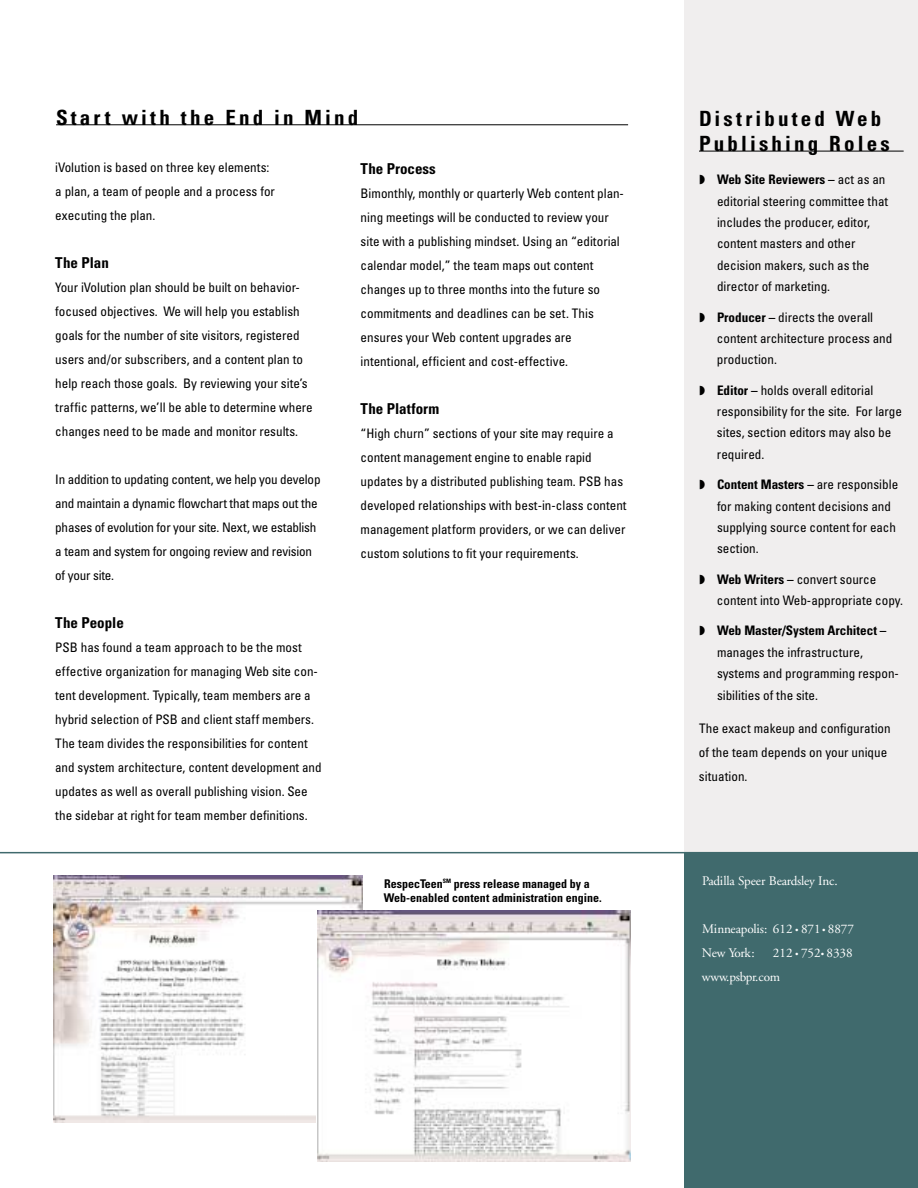
<style>
.page{position:relative;width:918px;height:1188px;background:#fff}
.page>*{position:absolute;margin:0;border:0;box-sizing:border-box;transform-origin:0 0}
.t1{font:700 condensed 21px/25.2px "Univers";letter-spacing:.15em;color:#000}
.t2{font:700 condensed 15px "Univers";color:#000}
.t3{font:condensed 13.2px/24px "Univers";color:#000}
.t4{font:13.2px/24px "Adobe Garamond";color:#fff}
.t5{font:13.2px "Adobe Garamond";letter-spacing:-.02em;color:#fff}
.t6{font:700 condensed 12px/14.4px "Univers";color:#000}
.s1{font-weight:700}
.s2{font-size:9px}
</style>
<div class="page">
<div style="left:684px;top:852px;width:234px;height:336px;background:#406a6d"></div>
<div style="left:684px;top:0;width:234px;height:852px;background:#f0eeee"></div>
<hr style="left:699px;top:151px;width:205px;height:1px;background:#000">
<hr style="left:0;top:852px;width:918px;height:1px;background:#406a6d">
<hr style="left:56px;top:125px;width:572px;height:1px;background:#000">
<img style="left:54px;top:875px;width:309px;height:247px">
<img style="left:317px;top:910px;width:314px;height:251px">
<h1 class="t1" style="left:56px;top:107px;width:304px">Start with the End in Mind</h1>
<p class="t3" style="left:55px;top:157px;width:221px">iVolution is based on three key elements: a plan, a team of people and a process for executing the plan.</p>
<p class="t2" style="left:55px;top:257px;width:55px">The Plan</p>
<p class="t3" style="left:55px;top:277px;width:259px">Your iVolution plan should be built on behavior&shy;focused objectives. We will help you establish goals for the number of site visitors, registered users and/or subscribers, and a content plan to help reach those goals. By reviewing your site’s traffic patterns, we’ll be able to determine where changes need to be made and monitor results.</p>
<p class="t3" style="left:55px;top:469px;width:267px">In addition to updating content, we help you develop and maintain a dynamic flowchart that maps out the phases of evolution for your site. Next, we establish a team and system for ongoing review and revision of your site.</p>
<p class="t2" style="left:55px;top:617px;width:70px">The People</p>
<p class="t3" style="left:55px;top:637px;width:268px">PSB has found a team approach to be the most effective organization for managing Web site con&shy;tent development. Typically, team members are a hybrid selection of PSB and client staff members.<br>The team divides the responsibilities for content and system architecture, content development and updates as well as overall publishing vision. See the sidebar at right for team member definitions.</p>
<p class="t2" style="left:361px;top:163px;width:77px">The Process</p>
<p class="t3" style="left:361px;top:182px;width:265px">Bimonthly, monthly or quarterly Web content plan&shy;ning meetings will be conducted to review your site with a publishing mindset. Using an “editorial calendar model,” the team maps out content changes up to three months into the future so commitments and deadlines can be set. This ensures your Web content upgrades are intentional, efficient and cost-effective.</p>
<p class="t2" style="left:361px;top:403px;width:80px">The Platform</p>
<p class="t3" style="left:361px;top:422px;width:267px">“High churn” sections of your site may require a content management engine to enable rapid updates by a distributed publishing team. PSB has developed relationships with best-in-class content management platform providers, or we can deliver custom solutions to fit your requirements.</p>
<p class="t6" style="left:384px;top:877px;width:219px">RespecTeen<sup>SM</sup> press release managed by a<br>Web-enabled content administration engine.</p>
<h1 class="t1" style="left:699px;top:108px;width:192px">Distributed Web<br>Publishing Roles</h1>
<p class="t3" style="left:717px;top:170px;width:173px;line-height:21.5px;text-indent:-18px">◗ <span class="s1">Web Site Reviewers –</span> act as an editorial steering committee that includes the producer, editor, content masters and other decision makers, such as the director of marketing.</p>
<p class="t3" style="left:717px;top:307px;width:177px;line-height:21.5px;text-indent:-18px">◗ <span class="s1">Producer –</span> directs the overall content architecture process and production.</p>
<p class="t3" style="left:717px;top:380px;width:187px;line-height:21.5px;text-indent:-18px">◗ <span class="s1">Editor –</span> holds overall editorial responsibility for the site. For large sites, section editors may also be required.</p>
<p class="t3" style="left:717px;top:475px;width:183px;line-height:21.5px;text-indent:-18px">◗ <span class="s1">Content Masters –</span> are responsible for making content decisions and supplying source content for each section.</p>
<p class="t3" style="left:717px;top:569px;width:187px;line-height:21.5px;text-indent:-18px">◗ <span class="s1">Web Writers –</span> convert source content into Web-appropriate copy.</p>
<p class="t3" style="left:717px;top:621px;width:183px;line-height:21.5px;text-indent:-18px">◗ <span class="s1">Web Master/System Architect – </span>manages the infrastructure, systems and programming respon&shy;sibilities of the site.</p>
<p class="t3" style="left:699px;top:717px;width:193px">The exact makeup and configuration of the team depends on your unique situation.</p>
<p class="t5" style="left:702px;top:876px;width:137px">Padilla Speer Beardsley Inc.</p>
<p class="t4" style="left:702px;top:918px;width:154px">Minneapolis: 612 <span class="s2">•</span> 871<span class="s2">•</span> 8877<br>New York:</p>
<p class="t4" style="left:702px;top:942px;width:152px;text-indent:71px">212 <span class="s2">•</span> 752<span class="s2">•</span> 8338 www.psbpr.com</p>
</div>
